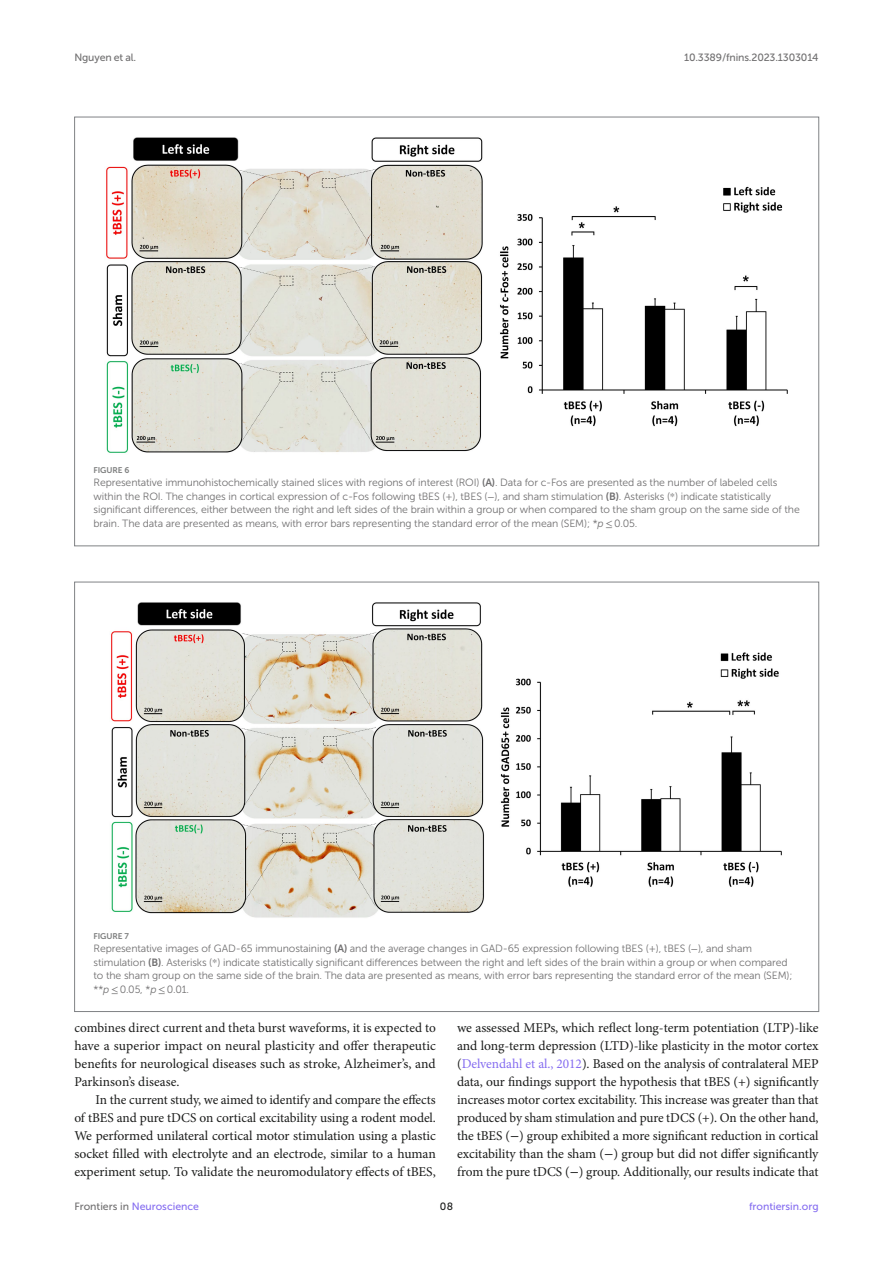
<style>
.page{position:relative;width:893px;height:1263px;background:#fff}
.page>*{position:absolute;margin:0;border:0;box-sizing:border-box;transform-origin:0 0}
.TEXT{font:13.5px/18px "Minion Pro";letter-spacing:-.005em;color:#1b1c1b;text-align:justify}
.TEXT_FLUSH{font:13.5px/18px "Minion Pro";letter-spacing:.005em;color:#1b1c1b;text-align:justify}
.FIG_LEG{font:10.5px/13.5px "Museo Sans 300";letter-spacing:-.01em;color:#706f70}
.t1{font:10.5px "Museo Sans 500";color:#856df0}
.t2{font:10.5px "Museo Sans 500";letter-spacing:-.015em;color:#706f70}
.t3{font:10.5px "Museo Sans 500";color:#1b1c1b}
.FIG_HD{font:8.25px "Museo Sans 700";letter-spacing:-.01em;color:#7e7f7f}
.s1{font-family:"Museo Sans 700"}
.s2{font-family:"STIX General"}
.s3{font-style:italic}
.s4{color:#856df0}
.s5{color:#706f70}
</style>
<div class="page">
<img style="left:111px;top:602px;width:671px;height:316px">
<img style="left:106px;top:137px;width:682px;height:316px">
<p class="t2" style="left:74px;top:51px;width:63px">Nguyen et al.</p>
<p class="t2" style="left:684px;top:51px;width:136px">10.3389/fnins.2023.1303014</p>
<p class="FIG_HD" style="left:94px;top:465px;width:37px">FIGURE 6</p>
<p class="FIG_LEG" style="left:94px;top:476px;width:708px">Representative immunohistochemically stained slices with regions of interest (ROI) <span class="s1">(A)</span>. Data for c-Fos are presented as the number of labeled cells within the ROI. The changes in cortical expression of c-Fos following tBES (+), tBES (<span class="s2">−</span>), and sham stimulation <span class="s1">(B)</span>. Asterisks (<span class="s2">*</span>) indicate statistically significant differences, either between the right and left sides of the brain within a group or when compared to the sham group on the same side of the brain. The data are presented as means, with error bars representing the standard error of the mean (SEM); *<span class="s3">p</span> <span class="s2">≤</span> 0.05.</p>
<p class="FIG_HD" style="left:94px;top:931px;width:37px">FIGURE 7</p>
<p class="FIG_LEG" style="left:94px;top:942px;width:701px">Representative images of GAD-65 immunostaining <span class="s1">(A)</span> and the average changes in GAD-65 expression following tBES (+), tBES (<span class="s2">−</span>), and sham stimulation <span class="s1">(B)</span>. Asterisks (<span class="s2">*</span>) indicate statistically significant differences between the right and left sides of the brain within a group or when compared to the sham group on the same side of the brain. The data are presented as means, with error bars representing the standard error of the mean (SEM); **<span class="s3">p</span> <span class="s2">≤</span> 0.05, *<span class="s3">p</span> <span class="s2">≤</span> 0.01.</p>
<p class="TEXT_FLUSH" style="left:74px;top:1019px;width:363px">combines direct current and theta burst waveforms, it is expected to have a superior impact on neural plasticity and offer therapeutic benefits for neurological diseases such as stroke, Alzheimer’s, and Parkinson’s disease.</p>
<p class="TEXT" style="left:74px;top:1091px;width:363px;text-indent:21px">In the current study, we aimed to identify and compare the effects of tBES and pure tDCS on cortical excitability using a rodent model.<br>We performed unilateral cortical motor stimulation using a plastic socket filled with electrolyte and an electrode, similar to a human experiment setup. To validate the neuromodulatory effects of tBES,</p>
<p class="TEXT" style="left:457px;top:1019px;width:363px">we assessed MEPs, which reflect long-term potentiation (LTP)-like and long-term depression (LTD)-like plasticity in the motor cortex (<span class="s4">Delvendahl et al., 2012</span>). Based on the analysis of contralateral MEP data, our findings support the hypothesis that tBES (+) significantly increases motor cortex excitability. This increase was greater than that produced by sham stimulation and pure tDCS (+). On the other hand, the tBES (<span class="s2">−</span>) group exhibited a more significant reduction in cortical excitability than the sham (<span class="s2">−</span>) group but did not differ significantly from the pure tDCS (<span class="s2">−</span>) group. Additionally, our results indicate that</p>
<p class="t1" style="left:74px;top:1200px;width:126px"><span class="s5">Frontiers in</span> Neuroscience</p>
<p class="t3" style="left:440px;top:1200px;width:15px">08</p>
<p class="t1" style="left:749px;top:1200px;width:71px">frontiersin.org</p>
</div>
